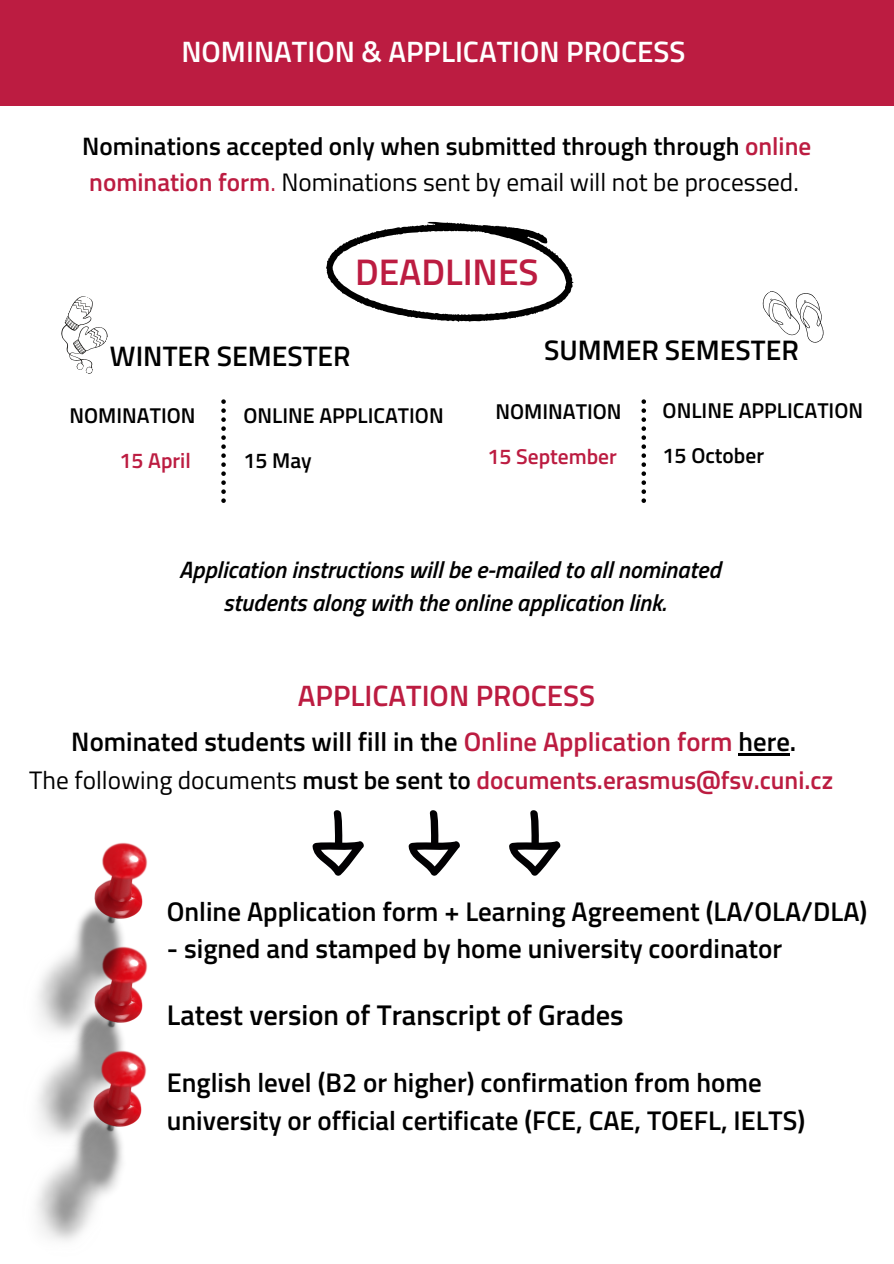
<style>
.page{position:relative;width:894px;height:1264px;background:#fff}
.page>*{position:absolute;margin:0;border:0;box-sizing:border-box;transform-origin:0 0}
.t1{font:600 37.05px "Titillium Web";color:#bc1c41}
.t2{font:600 29.55px "Titillium Web";color:#fff}
.t3{font:600 29.55px "Titillium Web";color:#bc1c41}
.t4{font:600 28.5px "Titillium Web";color:#000}
.t5{font:600 28.2px "Titillium Web";color:#000}
.t6{font:600 27px/37.2px "Titillium Web";color:#000}
.t7{font:600 26.7px "Titillium Web";color:#000}
.t8{font:600 25.2px/36px "Titillium Web";color:#000}
.t9{font:600 25.2px "Titillium Web";color:#bc1c41}
.t10{font:italic 600 23.7px/32.7px "Titillium Web";color:#000;text-align:center}
.t11{font:600 21.45px "Titillium Web";color:#000}
.t12{font:600 21.45px "Titillium Web";color:#bc1c41}
.s1{color:#bc1c41}
.s2{font-weight:400;color:#bc1c41}
.s3{font-weight:400}
.s4{font-weight:400;color:#000}
.s5{color:#000}
</style>
<div class="page">
<svg style="left:221px;top:399px;width:5px;height:104px"></svg>
<div style="left:0;top:0;width:893px;height:106px;background:#bc1c41"></div>
<img style="left:36px;top:1050px;width:110px;height:191px">
<img style="left:37px;top:842px;width:110px;height:207px">
<svg style="left:408px;top:810px;width:52px;height:66px"></svg>
<svg style="left:312px;top:810px;width:52px;height:66px"></svg>
<svg style="left:509px;top:810px;width:51px;height:66px"></svg>
<svg style="left:326px;top:222px;width:247px;height:100px"></svg>
<svg style="left:641px;top:399px;width:4px;height:104px"></svg>
<svg style="left:762px;top:291px;width:62px;height:52px"></svg>
<svg style="left:61px;top:296px;width:47px;height:78px"></svg>
<hr style="left:738px;top:753px;width:51px;height:3px;background:#000">
<p class="t2" style="left:181px;top:29px;width:505px">NOMINATION &amp; APPLICATION PROCESS</p>
<p class="t8" style="left:82px;top:127px;width:730px">Nominations accepted only when submitted through through <span class="s1">online nomination form</span><span class="s2">.</span> <span class="s3">Nominations sent by email will not be processed.</span></p>
<p class="t1" style="left:355px;top:243px;width:185px">DEADLINES</p>
<h2 class="t5" style="left:110px;top:334px;width:242px">WINTER SEMESTER</h2>
<p class="t5" style="left:544px;top:328px;width:256px">SUMMER SEMESTER</p>
<h1 class="t11" style="left:70px;top:398px;width:127px">NOMINATION</h1>
<p class="t12" style="left:119px;top:443px;width:73px">15 April</p>
<p class="t11" style="left:243px;top:398px;width:202px">ONLINE APPLICATION</p>
<h2 class="t11" style="left:243px;top:443px;width:70px">15 May</h2>
<p class="t11" style="left:495px;top:394px;width:128px">NOMINATION</p>
<p class="t12" style="left:487px;top:439px;width:131px">15 September</p>
<p class="t11" style="left:662px;top:394px;width:202px">ONLINE APPLICATION</p>
<p class="t11" style="left:662px;top:439px;width:103px">15 October</p>
<p class="t10" style="left:179px;top:553px;width:543px">Application instructions will be e-mailed to all nominated students along with the online application link.</p>
<p class="t3" style="left:298px;top:672px;width:298px">APPLICATION PROCESS</p>
<p class="t7" style="left:71px;top:721px;width:726px">Nominated students will fill in the <span class="s1">Online Application form</span> here.</p>
<p class="t9" style="left:29px;top:760px;width:805px"><span class="s4">The following documents</span> <span class="s5">must be sent to</span> documents.erasmus@fsv.cuni.cz</p>
<h5 class="t6" style="left:167px;top:892px;width:701px">Online Application form + Learning Agreement (LA/OLA/DLA)</h5>
<h5 class="t6" style="left:167px;top:929px;width:616px">- signed and stamped by home university coordinator</h5>
<h2 class="t4" style="left:167px;top:992px;width:458px">Latest version of Transcript of Grades</h2>
<h4 class="t6" style="left:167px;top:1063px;width:639px">English level (B2 or higher) confirmation from home university or official certificate (FCE, CAE, TOEFL, IELTS)</h4>
</div>
